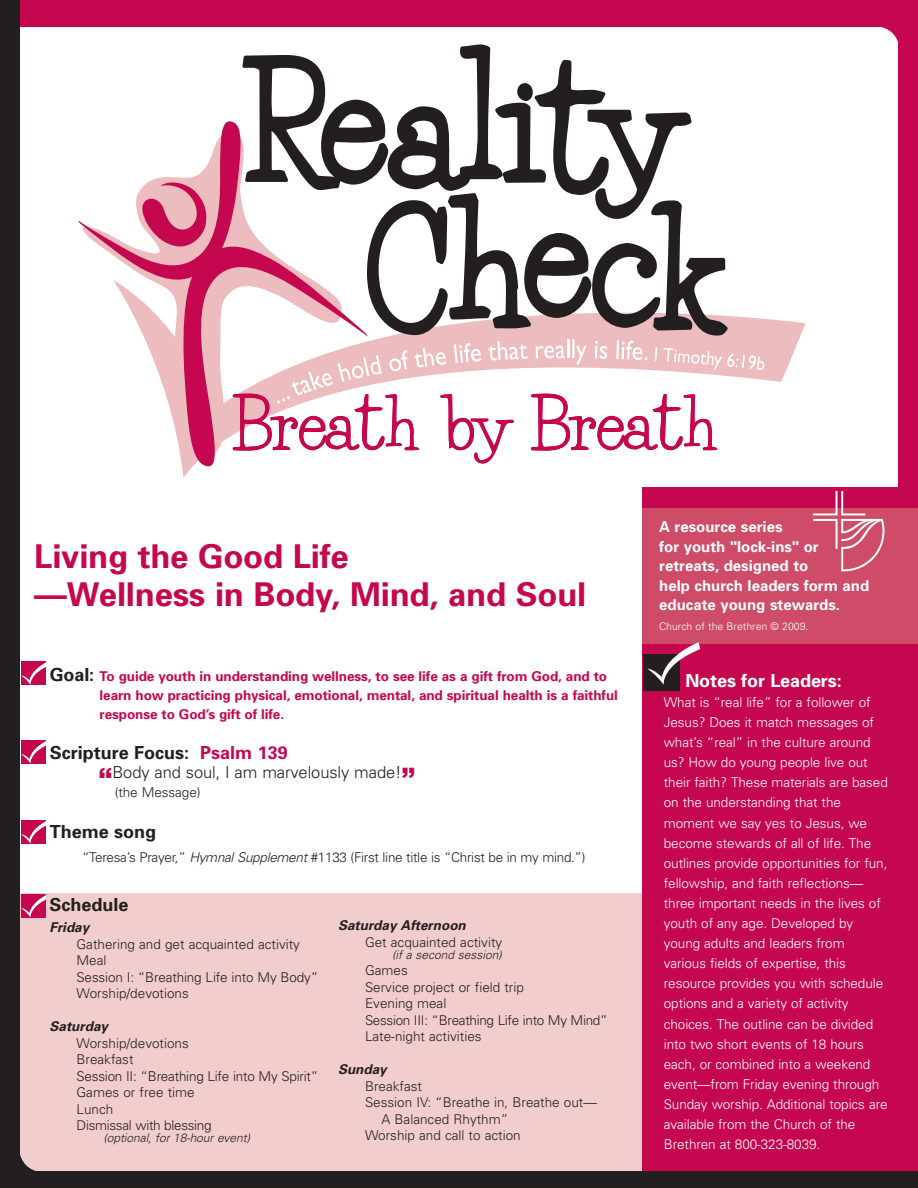
<style>
.page{position:relative;width:918px;height:1188px;background:#fff}
.page>*{position:absolute;margin:0;border:0;box-sizing:border-box;transform-origin:0 0}
.t1{font:700 32.85px/37.7px "Univers";letter-spacing:-.005em;color:#c50750}
.t2{font:700 18px "Univers";color:#231f20}
.t3{font:700 18px "Univers";letter-spacing:-.005em;color:#fff}
.t4{font:300 16.5px "Univers";letter-spacing:-.005em;color:#231f20}
.t5{font:700 15px/19.5px "Univers";color:#fff}
.t6{font:300 13.5px/20.1px "Univers";letter-spacing:-.005em;color:#fff}
.t7{font:300 13.5px/16.5px "Univers";color:#231f20}
.t8{font:700 13.5px/19px "Univers";letter-spacing:-.005em;color:#c50750}
.t9{font:300 13.5px "Univers";letter-spacing:-.02em;color:#231f20}
.t10{font:italic 700 13.5px "Univers";color:#231f20}
.t11{font:italic 300 12px "Univers";color:#231f20}
.t12{font:300 10.5px "Univers";color:#fff}
.s1{font-size:18px;color:#231f20}
.s2{color:#c50750}
.s3{font-family:"Helvetica Neue";font-weight:900;font-size:27px;color:#c50750}
.s4{font-style:italic}
</style>
<div class="page">
<div style="left:0;top:893px;width:643px;height:281px;background:#f2cdcd"></div>
<div style="left:643px;top:487px;width:275px;height:700px;background:#c50750"></div>
<div style="left:643px;top:654px;width:36px;height:36px;background:#231f20"></div>
<div style="left:0;top:0;width:917px;height:27px;background:#c50750"></div>
<svg style="left:182px;top:319px;width:623px;height:159px"></svg>
<svg style="left:181px;top:464px;width:189px;height:5px"></svg>
<svg style="left:78px;top:44px;width:687px;height:420px"></svg>
<div style="left:21px;top:894px;width:25px;height:24px;background:#c50750"></div>
<svg style="left:21px;top:895px;width:25px;height:22px"></svg>
<svg style="left:21px;top:820px;width:25px;height:24px"></svg>
<svg style="left:21px;top:661px;width:25px;height:24px"></svg>
<div style="left:21px;top:740px;width:25px;height:24px;background:#c50750"></div>
<svg style="left:21px;top:741px;width:25px;height:22px"></svg>
<div style="left:899px;top:0;width:19px;height:1188px;background:#c50750"></div>
<svg style="left:881px;top:27px;width:18px;height:22px"></svg>
<div style="left:643px;top:508px;width:275px;height:136px;background:#cf4c68"></div>
<img style="left:814px;top:492px;width:71px;height:79px">
<svg style="left:647px;top:642px;width:53px;height:43px"></svg>
<div style="left:0;top:0;width:20px;height:1188px;background:#231f20"></div>
<div style="left:0;top:1172px;width:918px;height:16px;background:#231f20"></div>
<svg style="left:20px;top:1154px;width:22px;height:18px"></svg>
<h1 class="t1" style="left:34px;top:540px;width:554px">Living the Good Life<br>—Wellness in Body, Mind, and Soul</h1>
<p class="t8" style="left:100px;top:668px;width:520px;text-indent:-50px"><span class="s1">Goal:</span> To guide youth in understanding wellness, to see life as a gift from God, and to learn how practicing physical, emotional, mental, and spiritual health is a faithful response to God’s gift of life.</p>
<h2 class="t2" style="left:50px;top:746px;width:240px">Scripture Focus: <span class="s2">Psalm 139</span></h2>
<p class="t4" style="left:99px;top:766px;width:318px"><span class="s3">“</span>Body and soul, I am marvelously made!<span class="s3">”</span></p>
<p class="t7" style="left:115px;top:785px;width:87px">(the Message)</p>
<h2 class="t2" style="left:50px;top:825px;width:108px">Theme song</h2>
<p class="t9" style="left:82px;top:852px;width:505px">“Teresa’s Prayer,” <span class="s4">Hymnal Supplement</span> #1133 (First line title is “Christ be in my mind.”)</p>
<h2 class="t2" style="left:50px;top:898px;width:81px">Schedule</h2>
<p class="t10" style="left:50px;top:922px;width:44px">Friday</p>
<p class="t7" style="left:77px;top:937px;width:243px">Gathering and get acquainted activity<br>Meal<br>Session I: “Breathing Life into My Body”<br>Worship/devotions</p>
<p class="t10" style="left:50px;top:1021px;width:63px">Saturday</p>
<p class="t7" style="left:77px;top:1036px;width:243px">Worship/devotions<br>Breakfast<br>Session II: “Breathing Life into My Spirit”<br>Games or free time<br>Lunch<br>Dismissal with blessing</p>
<p class="t11" style="left:104px;top:1134px;width:150px">(optional, for 18-hour event)</p>
<p class="t10" style="left:338px;top:921px;width:132px">Saturday Afternoon</p>
<p class="t7" style="left:365px;top:935px;width:139px">Get acquainted activity</p>
<p class="t11" style="left:392px;top:950px;width:114px">(if a second session)</p>
<p class="t7" style="left:365px;top:964px;width:244px">Games<br>Service project or field trip<br>Evening meal<br>Session III: “Breathing Life into My Mind”<br>Late-night activities</p>
<p class="t10" style="left:338px;top:1065px;width:53px">Sunday</p>
<p class="t7" style="left:365px;top:1079px;width:58px">Breakfast</p>
<p class="t7" style="left:365px;top:1096px;width:233px">Session IV: “Breathe in, Breathe out—</p>
<p class="t7" style="left:382px;top:1112px;width:128px">A Balanced Rhythm”</p>
<p class="t7" style="left:365px;top:1129px;width:157px">Worship and call to action</p>
<p class="t5" style="left:659px;top:519px;width:211px">A resource series<br>for youth "lock-ins" or retreats, designed to<br>help church leaders form and educate young stewards.</p>
<p class="t12" style="left:659px;top:622px;width:151px">Church of the Brethren © 2009.</p>
<h2 class="t3" style="left:685px;top:674px;width:158px">Notes for Leaders:</h2>
<p class="t6" style="left:664px;top:693px;width:226px">What is “real life” for a follower of Jesus? Does it match messages of what’s “real” in the culture around us? How do young people live out their faith? These materials are based on the understanding that the moment we say yes to Jesus, we become stewards of all of life. The outlines provide opportunities for fun, fellowship, and faith reflections— three important needs in the lives of youth of any age. Developed by young adults and leaders from various fields of expertise, this resource provides you with schedule options and a variety of activity choices. The outline can be divided into two short events of 18 hours each, or combined into a weekend event—from Friday evening through Sunday worship. Additional topics are available from the Church of the Brethren at 800-323-8039.</p>
</div>
